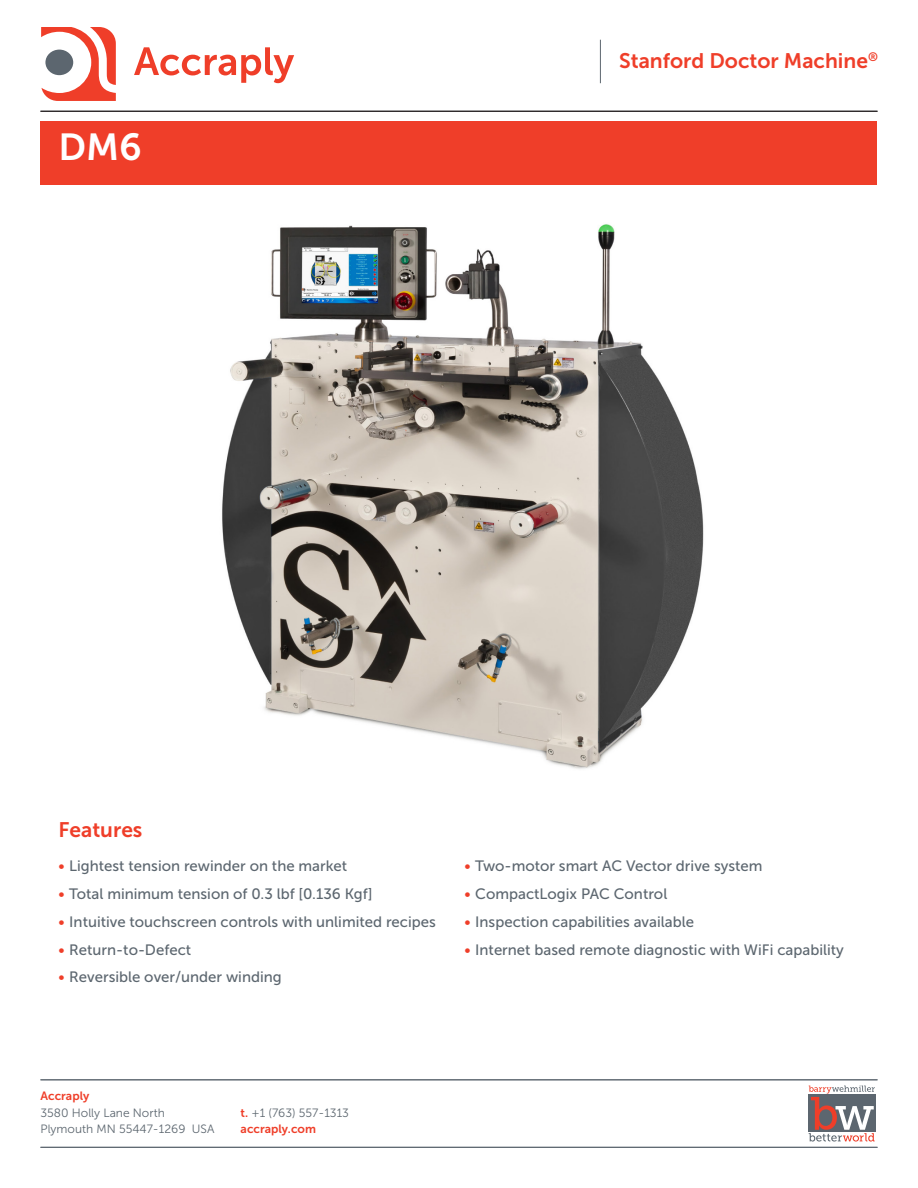
<style>
.page{position:relative;width:918px;height:1188px;background:#fff}
.page>*{position:absolute;margin:0;border:0;box-sizing:border-box;transform-origin:0 0}
.Page_1_Big_Header{font:37.5px "Museo Sans 700";color:#fff}
.Standing_Head{font:21px "Museo Sans 700";color:#ef3e29}
.t1{font:15px "Museo Sans 500";color:#5c666f}
.t2{font:12px/16.5px "Museo Sans 300";color:#5c666f}
.t3{font:12px "Museo Sans 700";color:#ef3e29}
.s1{color:#ef3e29}
.s2{font-family:"Museo Sans 700";color:#ef3e29}
</style>
<div class="page">
<div style="left:40px;top:122px;width:838px;height:63px;background:#ef3e29"></div>
<svg style="left:134px;top:47px;width:160px;height:36px"></svg>
<svg style="left:41px;top:27px;width:75px;height:74px"></svg>
<svg style="left:809px;top:1086px;width:66px;height:56px"></svg>
<hr style="left:40px;top:1147px;width:838px;height:1px;background:#5c666f">
<hr style="left:40px;top:1080px;width:838px;height:1px;background:#5c666f">
<hr style="left:40px;top:111px;width:838px;height:1px;background:#231f20">
<hr style="left:600px;top:40px;width:1px;height:43px;background:#5c666f">
<img style="left:222px;top:224px;width:482px;height:545px">
<p class="Page_1_Big_Header" style="left:58px;top:126px;width:85px">DM6</p>
<p class="Standing_Head" style="left:619px;top:50px;width:260px">Stanford Doctor Machine<sup>®</sup></p>
<h2 class="Standing_Head" style="left:58px;top:819px;width:85px">Features</h2>
<p class="t1" style="left:58px;top:858px;width:290px"><span class="s1">•</span> Lightest tension rewinder on the market</p>
<p class="t1" style="left:58px;top:886px;width:316px"><span class="s1">•</span> Total minimum tension of 0.3 lbf [0.136 Kgf]</p>
<p class="t1" style="left:58px;top:913px;width:379px"><span class="s1">•</span> Intuitive touchscreen controls with unlimited recipes</p>
<p class="t1" style="left:58px;top:941px;width:134px"><span class="s1">•</span> Return-to-Defect</p>
<p class="t1" style="left:58px;top:969px;width:225px"><span class="s1">•</span> Reversible over/under winding</p>
<p class="t1" style="left:464px;top:858px;width:300px"><span class="s1">•</span> Two-motor smart AC Vector drive system</p>
<p class="t1" style="left:464px;top:886px;width:204px"><span class="s1">•</span> CompactLogix PAC Control</p>
<p class="t1" style="left:464px;top:913px;width:231px"><span class="s1">•</span> Inspection capabilities available</p>
<p class="t1" style="left:464px;top:941px;width:381px"><span class="s1">•</span> Internet based remote diagnostic with WiFi capability</p>
<p class="t3" style="left:40px;top:1089px;width:50px">Accraply</p>
<p class="t2" style="left:40px;top:1104px;width:176px">3580 Holly Lane North<br>Plymouth MN 55447-1269 USA</p>
<p class="t2" style="left:241px;top:1104px;width:110px"><span class="s2">t.</span> +1 (763) 557-1313</p>
<p class="t3" style="left:241px;top:1122px;width:77px">accraply.com</p>
</div>
